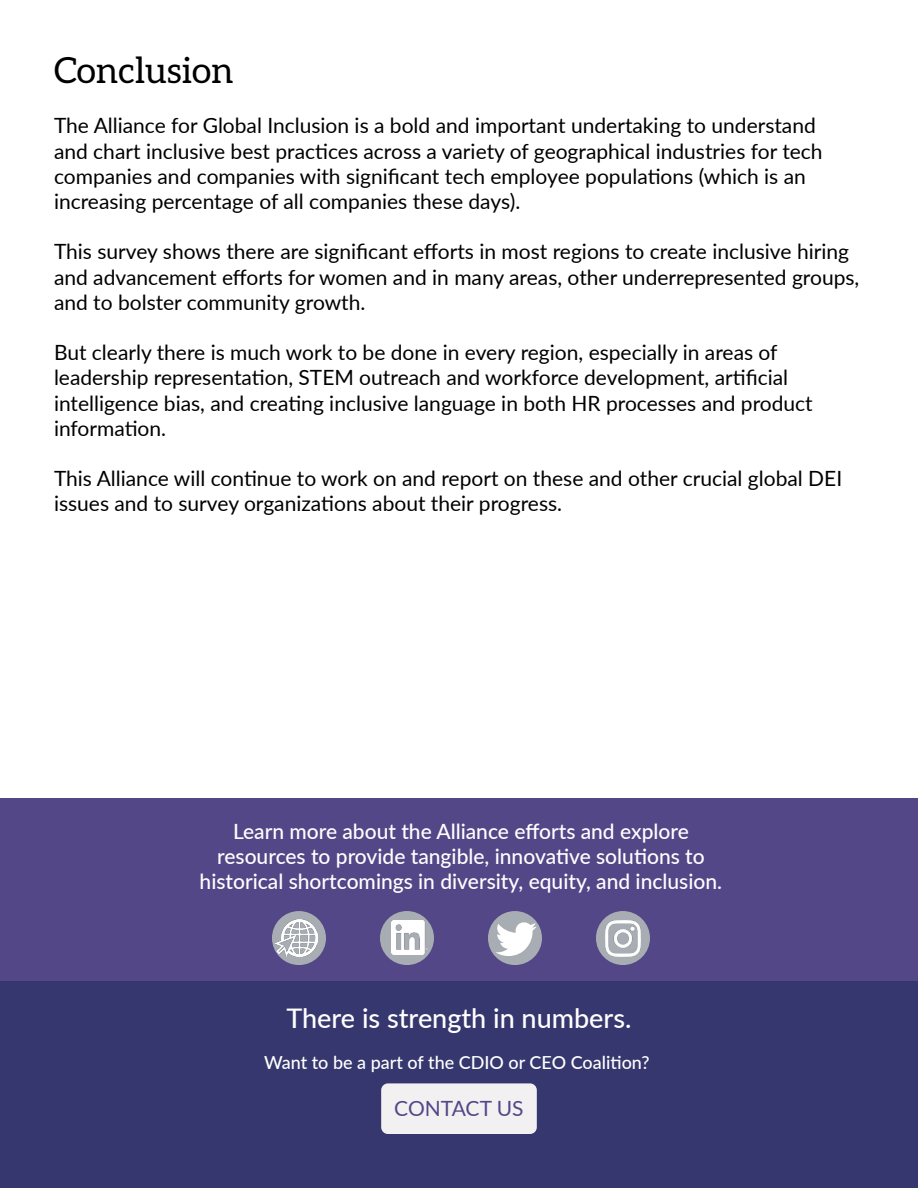
<style>
.page{position:relative;width:918px;height:1188px;background:#fff}
.page>*{position:absolute;margin:0;border:0;box-sizing:border-box;transform-origin:0 0}
.Heading_1{font:36px "Aleo";color:#000}
.t1{font:500 27px "Lato";color:#fff}
.t2{font:21px/25.2px "Lato";color:#000}
.t3{font:500 21px/25.2px "Lato";color:#fff;text-align:center}
.t4{font:21px "Lato";color:#534788}
.t5{font:500 18px "Lato";color:#fff}
</style>
<div class="page">
<div style="left:0;top:798px;width:918px;height:226px;background:#534788"></div>
<div style="left:0;top:982px;width:918px;height:206px;background:#36376e"></div>
<div style="left:272px;top:911px;width:54px;height:54px;background:#a7adb2;border-radius:50%"></div>
<img style="left:275px;top:920px;width:42px;height:36px">
<div style="left:380px;top:911px;width:54px;height:54px;background:#a7adb2;border-radius:50%"></div>
<img style="left:391px;top:921px;width:37px;height:34px">
<div style="left:488px;top:911px;width:54px;height:54px;background:#a7adb2;border-radius:50%"></div>
<svg style="left:496px;top:922px;width:41px;height:34px"></svg>
<div style="left:596px;top:911px;width:54px;height:54px;background:#a7adb2;border-radius:50%"></div>
<img style="left:606px;top:921px;width:34px;height:35px">
<div style="left:381px;top:1083px;width:156px;height:51px;background:#f2f0f1;border-radius:7px"></div>
<h1 class="Heading_1" style="left:54px;top:50px;width:181px">Conclusion</h1>
<p class="t2" style="left:54px;top:112px;width:770px">The Alliance for Global Inclusion is a bold and important undertaking to understand and chart inclusive best practices across a variety of geographical industries for tech companies and companies with significant tech employee populations (which is an increasing percentage of all companies these days).</p>
<p class="t2" style="left:54px;top:238px;width:807px">This survey shows there are significant efforts in most regions to create inclusive hiring and advancement efforts for women and in many areas, other underrepresented groups, and to bolster community growth.</p>
<p class="t2" style="left:54px;top:339px;width:760px">But clearly there is much work to be done in every region, especially in areas of leadership representation, STEM outreach and workforce development, artificial intelligence bias, and creating inclusive language in both HR processes and product information.</p>
<p class="t2" style="left:54px;top:465px;width:790px">This Alliance will continue to work on and report on these and other crucial global DEI issues and to survey organizations about their progress.</p>
<p class="t3" style="left:200px;top:818px;width:524px">Learn more about the Alliance efforts and explore resources to provide tangible, innovative solutions to historical shortcomings in diversity, equity, and inclusion.</p>
<p class="t1" style="left:286px;top:999px;width:347px">There is strength in numbers.</p>
<p class="t5" style="left:264px;top:1049px;width:387px">Want to be a part of the CDIO or CEO Coalition?</p>
<p class="t4" style="left:394px;top:1093px;width:131px">CONTACT US</p>
</div>
